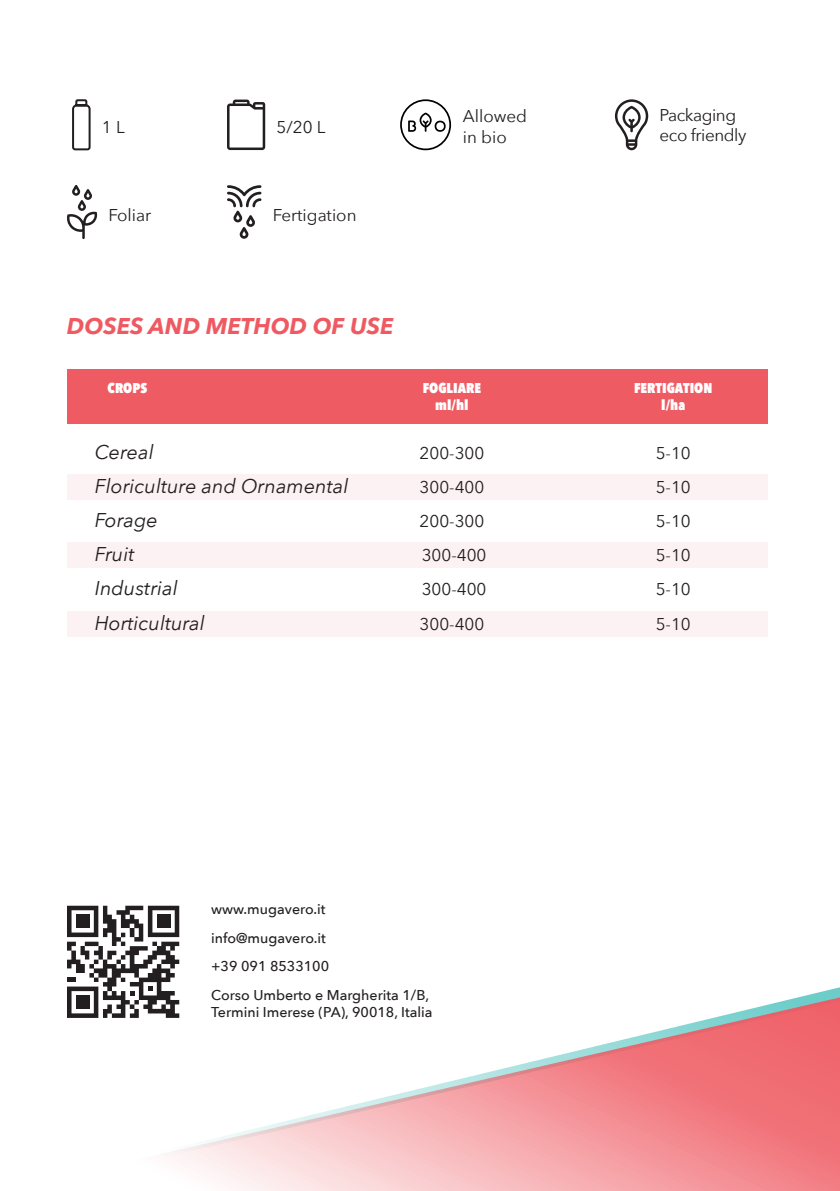
<style>
.page{position:relative;width:840px;height:1191px;background:#fff}
.page>*{position:absolute;margin:0;border:0;box-sizing:border-box;transform-origin:0 0}
.t1{font:italic 700 22.8px "Avenir Next";color:#ef5a62}
.t2{font:italic 19.8px/34px "Avenir Next";color:#231f20}
.t3{font:17px/34px "Avenir Next";color:#231f20}
.t4{font:17px/20.4px "Avenir Next";letter-spacing:-.025em;color:#231f20}
.t5{font:500 14.2px/28.4px "Avenir Next";color:#231f20}
.t6{font:800 14.2px/17px "Avenir Next Condensed";color:#fff;text-align:center}
</style>
<div class="page">
<svg style="left:167px;top:905px;width:672px;height:286px"></svg>
<svg style="left:67px;top:905px;width:112px;height:113px"></svg>
<div style="left:76px;top:914px;width:13px;height:14px;background:#231f20"></div>
<div style="left:157px;top:914px;width:13px;height:14px;background:#231f20"></div>
<div style="left:76px;top:995px;width:13px;height:13px;background:#231f20"></div>
<div style="left:67px;top:369px;width:700px;height:55px;background:#ef5a62"></div>
<div style="left:67px;top:542px;width:700px;height:26px;background:#fdf2f3"></div>
<div style="left:67px;top:611px;width:700px;height:26px;background:#fdf2f3"></div>
<div style="left:67px;top:474px;width:700px;height:26px;background:#fdf2f3"></div>
<svg style="left:400px;top:99px;width:51px;height:51px"></svg>
<svg style="left:615px;top:99px;width:33px;height:51px"></svg>
<svg style="left:67px;top:185px;width:31px;height:54px"></svg>
<svg style="left:227px;top:100px;width:38px;height:50px"></svg>
<svg style="left:72px;top:99px;width:19px;height:52px"></svg>
<svg style="left:227px;top:185px;width:34px;height:54px"></svg>
<p class="t3" style="left:102px;top:110px;width:24px">1 L</p>
<p class="t3" style="left:276px;top:110px;width:50px">5/20 L</p>
<p class="t3" style="left:108px;top:197px;width:44px">Foliar</p>
<p class="t3" style="left:272px;top:197px;width:85px">Fertigation</p>
<h1 class="t1" style="left:67px;top:306px;width:328px">DOSES AND METHOD OF USE</h1>
<p class="t3" style="left:462px;top:105px;width:66px;line-height:20.4px">Allowed in bio</p>
<p class="t4" style="left:659px;top:104px;width:88px">Packaging eco friendly</p>
<p class="t6" style="left:107px;top:379px;width:41px">CROPS</p>
<p class="t6" style="left:633px;top:379px;width:80px">FERTIGATION l/ha</p>
<p class="t3" style="left:655px;top:435px;width:37px;text-align:justify">5-10<br>5-10<br>5-10<br>5-10<br>5-10<br>5-10</p>
<p class="t6" style="left:422px;top:379px;width:60px">FOGLIARE ml/hl</p>
<h2 class="t2" style="left:95px;top:434px;width:255px">Cereal<br>Floriculture and Ornamental<br>Forage<br>Fruit<br>Industrial<br>Horticultural</h2>
<p class="t3" style="left:419px;top:435px;width:68px">200-300<br>300-400<br>200-300<br>300-400<br>300-400<br>300-400</p>
<p class="t5" style="left:211px;top:894px;width:219px">www.mugavero.it info@mugavero.it<br>+39 091 8533100<br>Corso Umberto e Margherita 1/B,</p>
<p class="t5" style="left:211px;top:997px;width:223px">Termini Imerese (PA), 90018, Italia</p>
</div>
